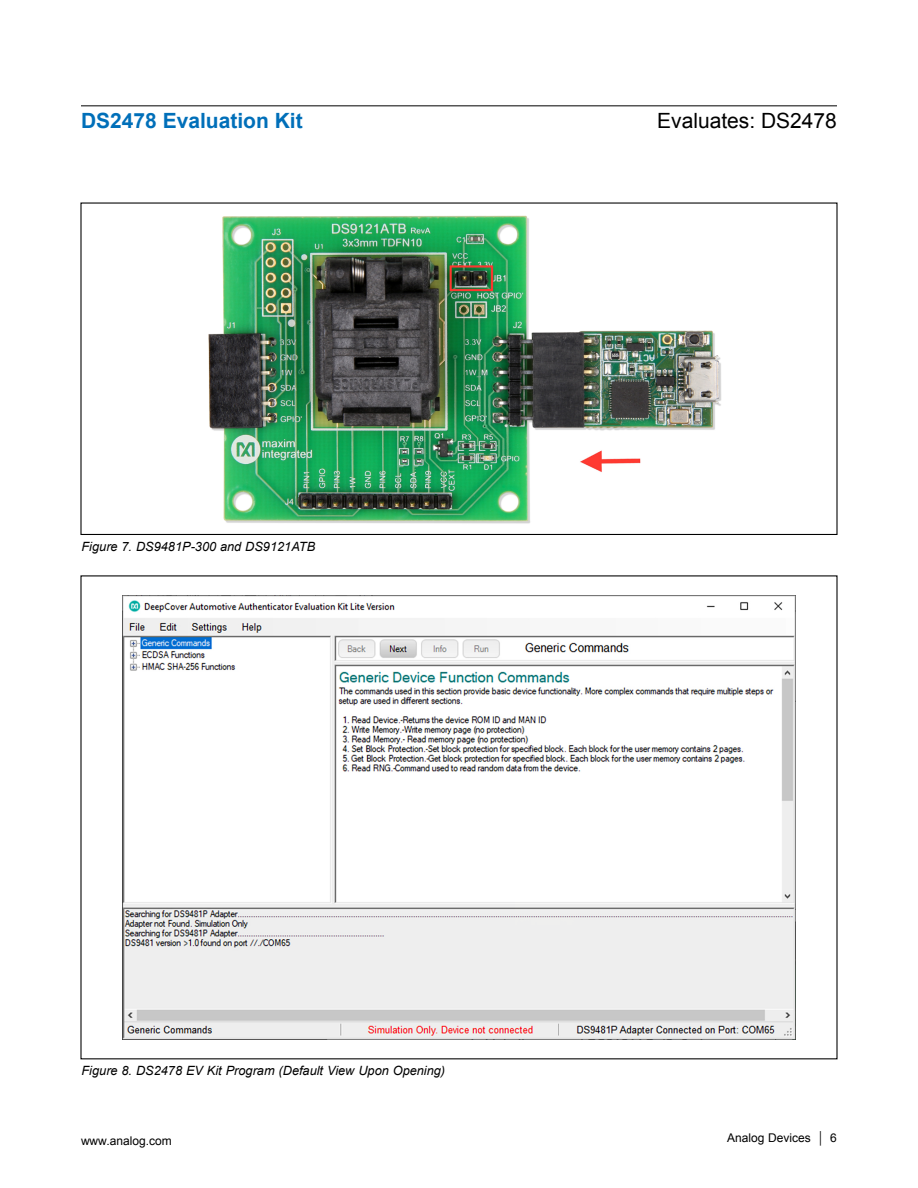
<style>
.page{position:relative;width:918px;height:1188px;background:#fff}
.page>*{position:absolute;margin:0;border:0;box-sizing:border-box;transform-origin:0 0}
.t1{font:700 21px "Arial";color:#006fb9}
.t2{font:21px "Arial";color:#000}
.t3{font:italic 12.75px "Arial";color:#000}
.t4{font:12px "Arial";color:#000}
</style>
<div class="page">
<hr style="left:81px;top:105px;width:756px;height:1px;background:#000">
<img style="left:208px;top:215px;width:513px;height:309px">
<img style="left:123px;top:595px;width:672px;height:445px">
<h1 class="t1" style="left:81px;top:107px;width:223px">DS2478 Evaluation Kit</h1>
<h1 class="t2" style="left:657px;top:107px;width:181px">Evaluates: DS2478</h1>
<p class="t3" style="left:82px;top:538px;width:235px">Figure 7. DS9481P-300 and DS9121ATB</p>
<p class="t3" style="left:82px;top:1063px;width:365px">Figure 8. DS2478 EV Kit Program (Default View Upon Opening)</p>
<p class="t4" style="left:81px;top:1133px;width:92px">www.analog.com</p>
<p class="t4" style="left:727px;top:1130px;width:111px">Analog Devices │ 6</p>
</div>
